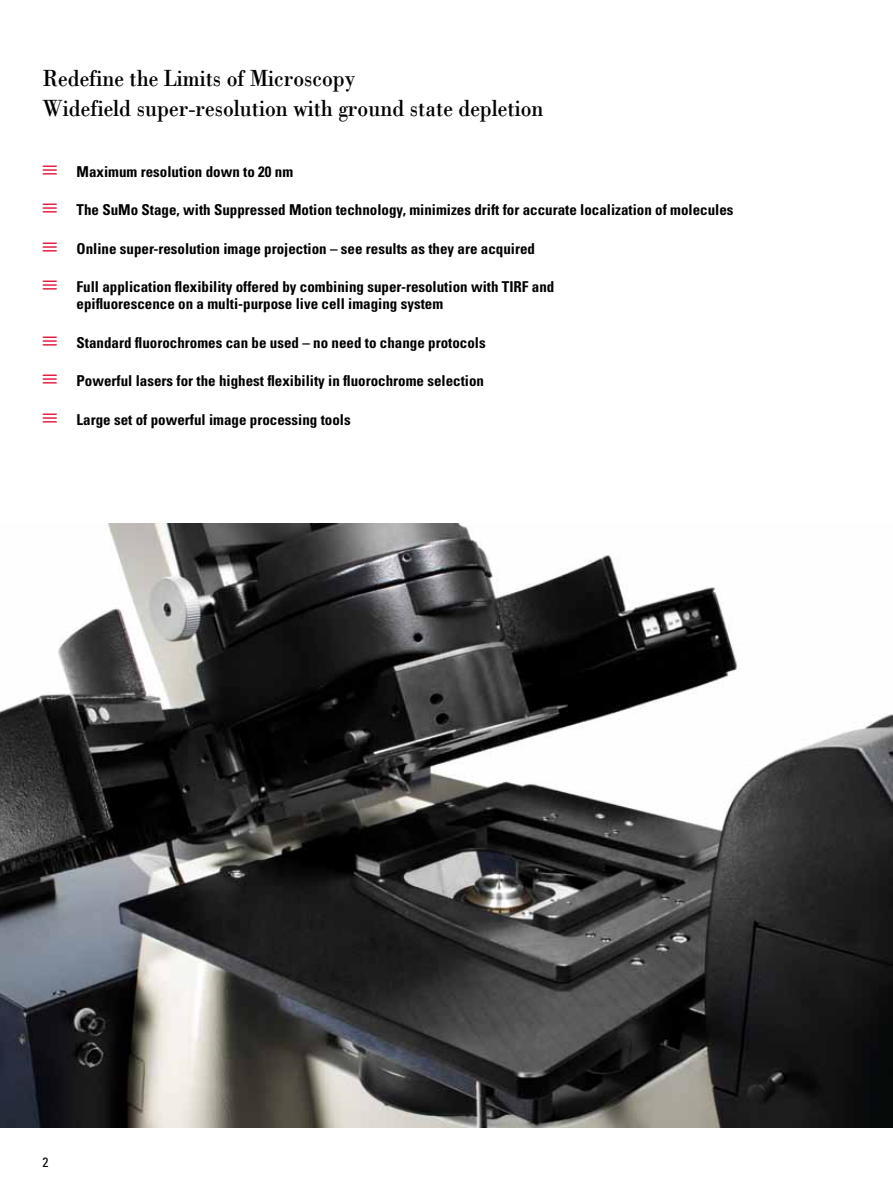
<style>
.page{position:relative;width:893px;height:1191px;background:#fff}
.page>*{position:absolute;margin:0;border:0;box-sizing:border-box;transform-origin:0 0}
.t1{font:24px/30px "Leicana";color:#000}
.t2{font:700 condensed 15px/17.2px "Univers LT Std";color:#000}
.t3{font:condensed 13.5px "Univers LT Std";color:#000}
.s1{color:#e20026}
</style>
<div class="page">
<img style="left:0;top:523px;width:893px;height:604px">
<h1 class="t1" style="left:43px;top:63px;width:503px">Redefine the Limits of Microscopy<br>Widefield super-resolution with ground state depletion</h1>
<p class="t2" style="left:43px;top:162px;width:252px"><span class="s1">≡</span> Maximum resolution down to 20 nm</p>
<p class="t2" style="left:43px;top:201px;width:692px"><span class="s1">≡</span> The SuMo Stage, with Suppressed Motion technology, minimizes drift for accurate localization of molecules</p>
<p class="t2" style="left:43px;top:239px;width:494px"><span class="s1">≡</span> Online super-resolution image projection – see results as they are acquired</p>
<p class="t2" style="left:77px;top:278px;width:479px;text-indent:-34px"><span class="s1">≡</span> Full application flexibility offered by combining super-resolution with TIRF and epifluorescence on a multi-purpose live cell imaging system</p>
<p class="t2" style="left:43px;top:334px;width:445px"><span class="s1">≡</span> Standard fluorochromes can be used – no need to change protocols</p>
<p class="t2" style="left:43px;top:372px;width:443px"><span class="s1">≡</span> Powerful lasers for the highest flexibility in fluorochrome selection</p>
<p class="t2" style="left:43px;top:411px;width:310px"><span class="s1">≡</span> Large set of powerful image processing tools</p>
<p class="t3" style="left:43px;top:1153px;width:7px">2</p>
</div>
